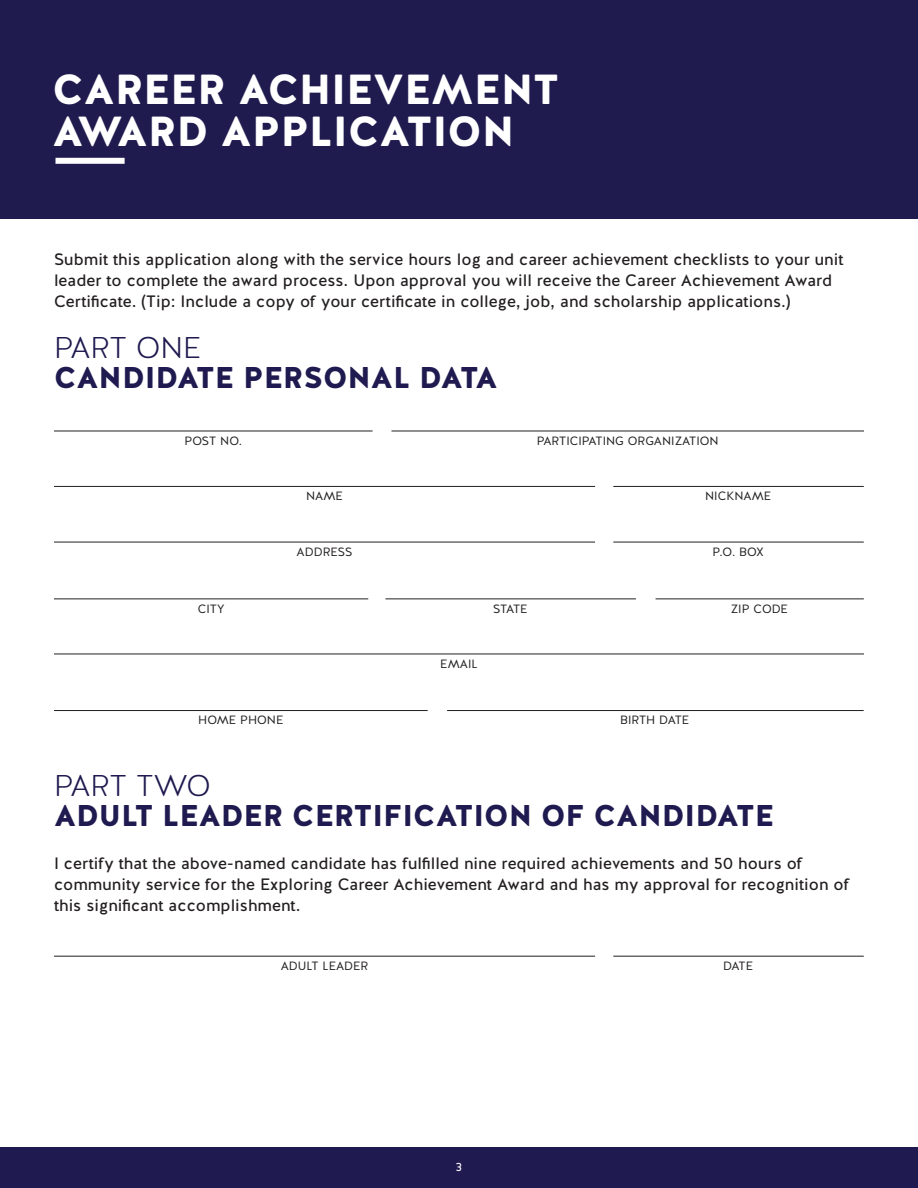
<style>
.page{position:relative;width:918px;height:1188px;background:#fff}
.page>*{position:absolute;margin:0;border:0;box-sizing:border-box;transform-origin:0 0}
._3_Main_Header{font:900 42px/42px "Halis R";color:#fff}
.t1{font:900 30px "Halis R";color:#1f1a4f}
.t2{font:300 30px "Halis R";letter-spacing:-.01em;color:#1f1a4f}
.Text{font:16.5px/21px "Halis GR";color:#231f20}
.t3{font:12px "Halis GR";color:#231f20}
.t4{font:12px "Halis GR";color:#fff}
</style>
<div class="page">
<div style="left:0;top:1148px;width:918px;height:40px;background:#1f1a4f"></div>
<hr style="left:54px;top:431px;width:319px;height:1px;background:#231f20">
<hr style="left:392px;top:431px;width:472px;height:1px;background:#231f20">
<hr style="left:54px;top:654px;width:810px;height:1px;background:#231f20">
<hr style="left:54px;top:486px;width:541px;height:1px;background:#231f20">
<hr style="left:613px;top:486px;width:251px;height:1px;background:#231f20">
<hr style="left:54px;top:542px;width:541px;height:1px;background:#231f20">
<hr style="left:613px;top:542px;width:251px;height:1px;background:#231f20">
<hr style="left:54px;top:710px;width:374px;height:1px;background:#231f20">
<hr style="left:447px;top:710px;width:417px;height:1px;background:#231f20">
<hr style="left:54px;top:598px;width:314px;height:1px;background:#231f20">
<hr style="left:656px;top:598px;width:208px;height:1px;background:#231f20">
<hr style="left:385px;top:598px;width:251px;height:1px;background:#231f20">
<hr style="left:54px;top:956px;width:541px;height:1px;background:#231f20">
<hr style="left:613px;top:956px;width:251px;height:1px;background:#231f20">
<div style="left:0;top:0;width:918px;height:219px;background:#1f1b4e"></div>
<div style="left:56px;top:158px;width:69px;height:6px;background:#fff"></div>
<p class="_3_Main_Header" style="left:52px;top:69px;width:508px">CAREER ACHIEVEMENT<br>AWARD APPLICATION</p>
<p class="Text" style="left:54px;top:249px;width:791px">Submit this application along with the service hours log and career achievement checklists to your unit leader to complete the award process. Upon approval you will receive the Career Achievement Award<br>Certificate. (Tip: Include a copy of your certificate in college, job, and scholarship applications.)</p>
<p class="t2" style="left:54px;top:329px;width:149px">PART ONE</p>
<p class="t1" style="left:54px;top:358px;width:445px">CANDIDATE PERSONAL DATA</p>
<p class="t3" style="left:184px;top:433px;width:59px">POST NO.</p>
<p class="t3" style="left:537px;top:433px;width:184px">PARTICIPATING ORGANIZATION</p>
<p class="t3" style="left:306px;top:488px;width:38px">NAME</p>
<p class="t3" style="left:705px;top:488px;width:68px">NICKNAME</p>
<p class="t3" style="left:297px;top:544px;width:57px">ADDRESS</p>
<p class="t3" style="left:713px;top:544px;width:53px">P.O. BOX</p>
<p class="t3" style="left:198px;top:601px;width:28px">CITY</p>
<p class="t3" style="left:493px;top:601px;width:36px">STATE</p>
<p class="t3" style="left:731px;top:601px;width:59px">ZIP CODE</p>
<p class="t3" style="left:440px;top:656px;width:39px">EMAIL</p>
<p class="t3" style="left:198px;top:713px;width:87px">HOME PHONE</p>
<p class="t3" style="left:620px;top:713px;width:70px">BIRTH DATE</p>
<p class="t2" style="left:54px;top:767px;width:158px">PART TWO</p>
<p class="t1" style="left:54px;top:797px;width:722px">ADULT LEADER CERTIFICATION OF CANDIDATE</p>
<p class="Text" style="left:54px;top:853px;width:797px">I certify that the above-named candidate has fulfilled nine required achievements and 50 hours of community service for the Exploring Career Achievement Award and has my approval for recognition of this significant accomplishment.</p>
<p class="t3" style="left:281px;top:958px;width:89px">ADULT LEADER</p>
<p class="t3" style="left:723px;top:958px;width:31px">DATE</p>
<p class="t4" style="left:456px;top:1159px;width:8px">3</p>
</div>
